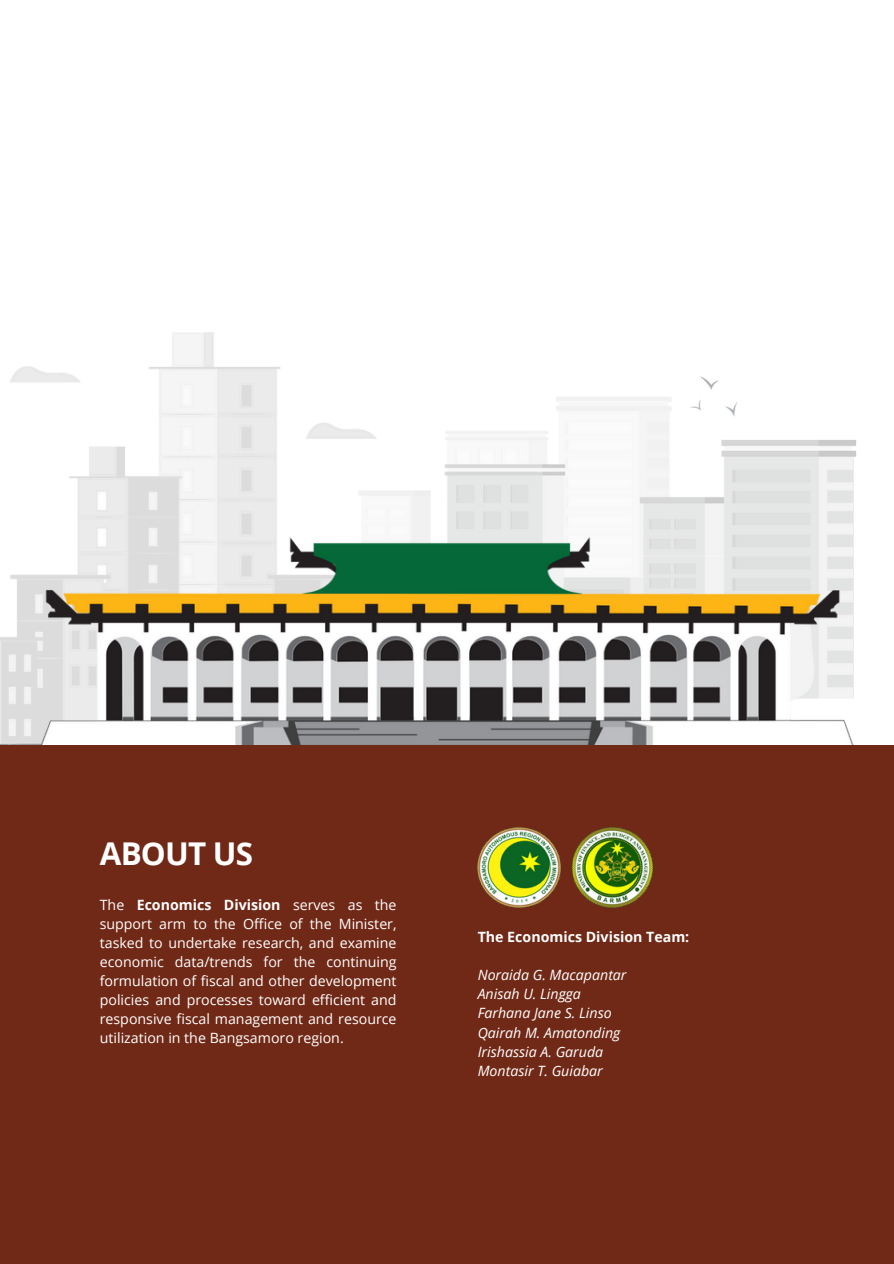
<style>
.page{position:relative;width:894px;height:1264px;background:#fff}
.page>*{position:absolute;margin:0;border:0;box-sizing:border-box;transform-origin:0 0}
.t1{font:700 31.35px "Open Sans";letter-spacing:-.025em;color:#fff}
.t2{font:14.25px/19.2px "Open Sans";color:#fff;text-align:justify}
.t3{font:italic 14.25px "Open Sans";color:#fff}
.t4{font:700 14.25px "Open Sans";color:#fff}
.s1{font-weight:700}
</style>
<div class="page">
<img style="left:0;top:332px;width:307px;height:413px">
<img style="left:307px;top:376px;width:549px;height:156px">
<img style="left:37px;top:532px;width:817px;height:213px">
<div style="left:0;top:745px;width:893px;height:518px;background:#712917"></div>
<img style="left:477px;top:827px;width:175px;height:80px">
<p class="t1" style="left:100px;top:831px;width:155px">ABOUT US</p>
<p class="t2" style="left:100px;top:894px;width:298px">The <span class="s1">Economics Division</span> serves as the support arm to the Office of the Minister, tasked to undertake research, and examine economic data/trends for the continuing formulation of fiscal and other development policies and processes toward efficient and responsive fiscal management and resource utilization in the Bangsamoro region.</p>
<p class="t4" style="left:477px;top:926px;width:213px">The Economics Division Team:</p>
<h1 class="t3" style="left:477px;top:964px;width:150px">Noraida G. Macapantar</h1>
<p class="t3" style="left:477px;top:984px;width:105px">Anisah U. Lingga</p>
<p class="t3" style="left:477px;top:1003px;width:135px">Farhana Jane S. Linso</p>
<h2 class="t3" style="left:477px;top:1022px;width:144px">Qairah M. Amatonding</h2>
<p class="t3" style="left:477px;top:1041px;width:127px">Irishassia A. Garuda</p>
<p class="t3" style="left:477px;top:1060px;width:127px">Montasir T. Guiabar</p>
</div>
